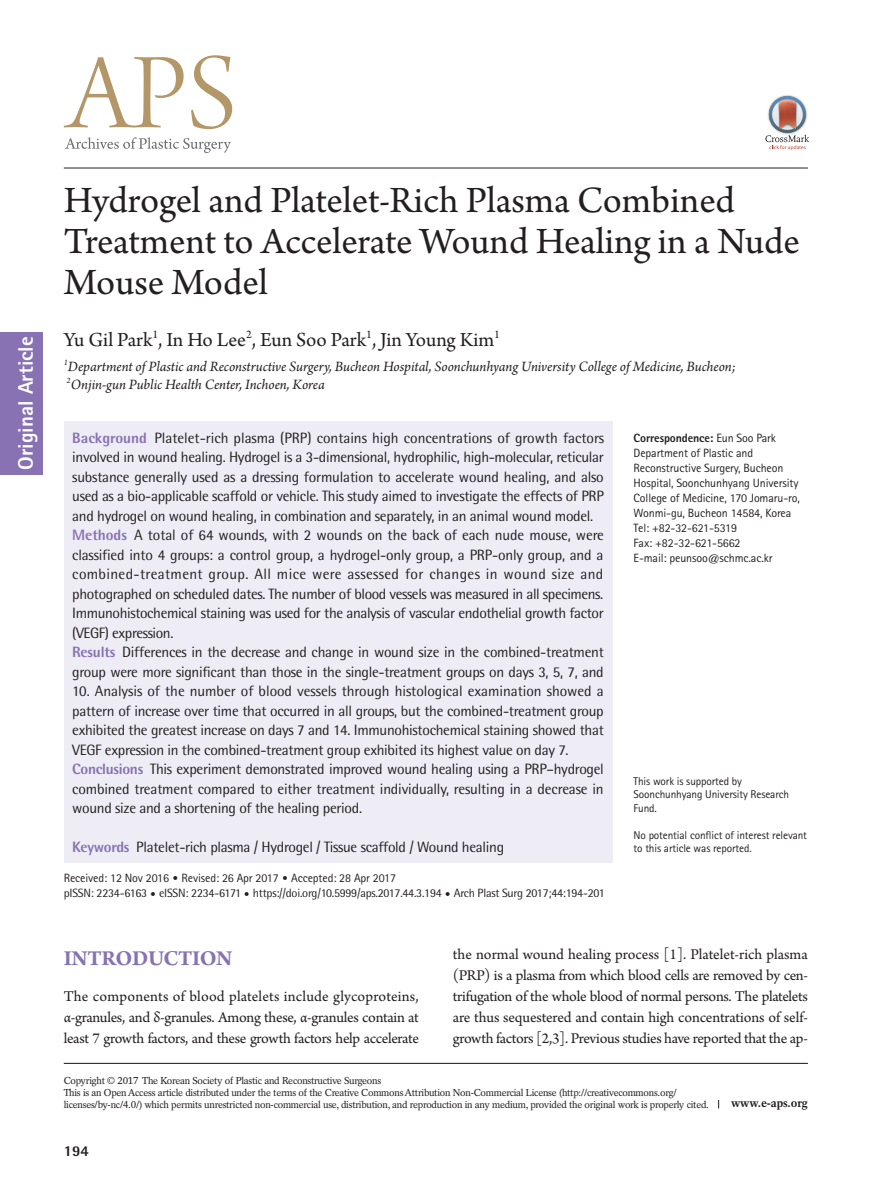
<style>
.page{position:relative;width:893px;height:1191px;background:#fff}
.page>*{position:absolute;margin:0;border:0;box-sizing:border-box;transform-origin:0 0}
.t1{font:39px/41px "Arno Pro";letter-spacing:-.005em;color:#231f20}
.t2{font:700 22.5px "Arno Pro";letter-spacing:-.02em;color:#8972b3}
.t3{font:21px "Arno Pro";letter-spacing:-.005em;color:#231f20}
.t4{font:800 21px "Rotis Sans Serif Std";color:#fff}
.t5{font:15.75px/21px "Arno Pro";letter-spacing:-.02em;color:#231f20;text-align:justify}
.t6{font:15px/19.5px "Rotis Semi Sans Std";letter-spacing:-.02em;color:#231f20}
.t7{font:italic 15px/18px "Arno Pro";letter-spacing:-.005em;color:#231f20}
.t8{font:800 15px "Rotis Semi Sans Std";color:#231f20}
.t9{font:12px/15px "Rotis Sans Serif Std";letter-spacing:-.01em;color:#231f20}
.t10{font:12px "Rotis Semi Sans Std";letter-spacing:-.02em;color:#231f20}
.t11{font:700 12px "Rotation LT Std";letter-spacing:-.01em;color:#231f20}
.t12{font:11.25px/13.5px "Rotis Sans Serif Std";letter-spacing:-.01em;color:#231f20}
.t13{font:10.05px/12px "Rotation LT Std";letter-spacing:-.025em;color:#231f20}
.s1{font-weight:800;color:#8972b3}
.s2{font-weight:800}
.s3{font-family:"DIN Pro";font-weight:300}
</style>
<div class="page">
<hr style="left:64px;top:1062px;width:744px;height:2px;background:#231f20">
<hr style="left:64px;top:168px;width:744px;height:1px;background:#231f20">
<svg style="left:64px;top:55px;width:168px;height:74px"></svg>
<svg style="left:65px;top:137px;width:166px;height:16px"></svg>
<div style="left:0;top:332px;width:43px;height:142px;background:#8972b3"></div>
<div style="left:64px;top:421px;width:548px;height:442px;background:#eeedf5"></div>
<svg style="left:765px;top:96px;width:44px;height:54px"></svg>
<h3 class="t4" style="left:12px;top:469px;width:134px;rotate:-90deg">Original Article</h3>
<h1 class="t1" style="left:64px;top:182px;width:737px">Hydrogel and Platelet-Rich Plasma Combined<br>Treatment to Accelerate Wound Healing in a Nude<br>Mouse Model</h1>
<h3 class="t3" style="left:64px;top:328px;width:438px">Yu Gil Park<sup>1</sup>, In Ho Lee<sup>2</sup>, Eun Soo Park<sup>1</sup>, Jin Young Kim<sup>1</sup></h3>
<p class="t7" style="left:64px;top:358px;width:674px"><sup>1</sup>Department of Plastic and Reconstructive Surgery, Bucheon Hospital, Soonchunhyang University College of Medicine, Bucheon;<br><sup>2</sup>Onjin-gun Public Health Center, Inchoen, Korea</p>
<p class="t6" style="left:72px;top:428px;width:533px"><span class="s1">Background</span> Platelet-rich plasma (PRP) contains high concentrations of growth factors involved in wound healing. Hydrogel is a 3-dimensional, hydrophilic, high-molecular, reticular substance generally used as a dressing formulation to accelerate wound healing, and also used as a bio-applicable scaffold or vehicle. This study aimed to investigate the effects of PRP and hydrogel on wound healing, in combination and separately, in an animal wound model.<br><span class="s1">Methods</span> A total of 64 wounds, with 2 wounds on the back of each nude mouse, were classified into 4 groups: a control group, a hydrogel-only group, a PRP-only group, and a combined-treatment group. All mice were assessed for changes in wound size and photographed on scheduled dates. The number of blood vessels was measured in all specimens.<br>Immunohistochemical staining was used for the analysis of vascular endothelial growth factor (VEGF) expression.<br><span class="s1">Results</span> Differences in the decrease and change in wound size in the combined-treatment group were more significant than those in the single-treatment groups on days 3, 5, 7, and</p>
<p class="t6" style="left:72px;top:681px;width:533px">10. Analysis of the number of blood vessels through histological examination showed a pattern of increase over time that occurred in all groups, but the combined-treatment group exhibited the greatest increase on days 7 and 14. Immunohistochemical staining showed that VEGF expression in the combined-treatment group exhibited its highest value on day 7.<br><span class="s1">Conclusions</span> This experiment demonstrated improved wound healing using a PRP–hydrogel combined treatment compared to either treatment individually, resulting in a decrease in wound size and a shortening of the healing period.</p>
<p class="t6" style="left:72px;top:837px;width:433px"><span class="s1">Keywords</span> Platelet-rich plasma / Hydrogel / Tissue scaffold / Wound healing</p>
<p class="t9" style="left:634px;top:430px;width:168px"><span class="s2">Correspondence:</span> Eun Soo Park<br>Department of Plastic and<br>Reconstructive Surgery, Bucheon<br>Hospital, Soonchunhyang University<br>College of Medicine, 170 Jomaru-ro,<br>Wonmi-gu, Bucheon 14584, Korea<br>Tel: +82-32-621-5319<br>Fax: +82-32-621-5662<br>E-mail: peunsoo@schmc.ac.kr</p>
<p class="t12" style="left:634px;top:774px;width:157px">This work is supported by<br>Soonchunhyang University Research<br>Fund.</p>
<p class="t12" style="left:634px;top:828px;width:175px">No potential conflict of interest relevant to this article was reported.</p>
<p class="t9" style="left:64px;top:870px;width:334px">Received: 12 Nov 2016 <span class="s3">•</span> Revised: 26 Apr 2017 <span class="s3">•</span> Accepted: 28 Apr 2017</p>
<p class="t10" style="left:64px;top:886px;width:543px">pISSN: 2234-6163 <span class="s3">•</span> eISSN: 2234-6171 <span class="s3">•</span> https://doi.org/10.5999/aps.2017.44.3.194 <span class="s3">•</span> Arch Plast Surg 2017;44:194-201</p>
<h2 class="t2" style="left:64px;top:945px;width:170px">INTRODUCTION</h2>
<p class="t5" style="left:64px;top:987px;width:357px">The components of blood platelets include glycoproteins, α-granules, and δ-granules. Among these, α-granules contain at least 7 growth factors, and these growth factors help accelerate</p>
<p class="t5" style="left:453px;top:945px;width:357px">the normal wound healing process [1]. Platelet-rich plasma (PRP) is a plasma from which blood cells are removed by cen&shy;trifugation of the whole blood of normal persons. The platelets are thus sequestered and contain high concentrations of self&shy;growth factors [2,3]. Previous studies have reported that the ap-</p>
<p class="t13" style="left:64px;top:1074px;width:647px">Copyright © 2017 The Korean Society of Plastic and Reconstructive Surgeons<br>This is an Open Access article distributed under the terms of the Creative Commons Attribution Non-Commercial License (http://creativecommons.org/ licenses/by-nc/4.0/) which permits unrestricted non-commercial use, distribution, and reproduction in any medium, provided the original work is properly cited.</p>
<p class="t8" style="left:64px;top:1141px;width:27px">194</p>
<p class="t11" style="left:731px;top:1096px;width:78px">www.e-aps.org</p>
</div>
